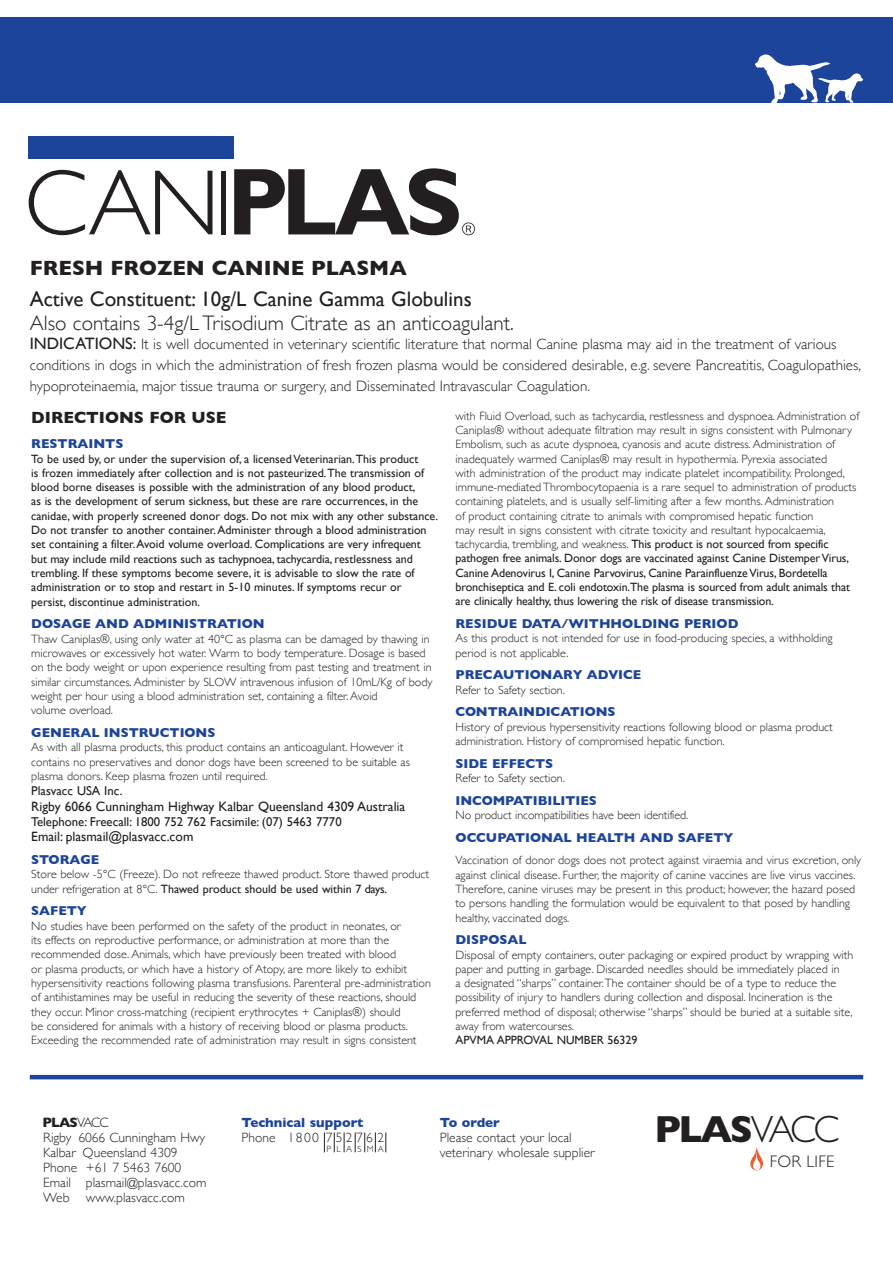
<style>
.page{position:relative;width:893px;height:1263px;background:#fff}
.page>*{position:absolute;margin:0;border:0;box-sizing:border-box;transform-origin:0 0}
.t1{font:700 38.1px "Gill Sans";color:#231f20}
.t2{font:300 21px "Gill Sans";color:#231f20}
.t3{font:21px "Gill Sans";color:#231f20}
.t4{font:700 21px "Gill Sans";color:#231f20}
.t5{font:300 16.8px "Gill Sans";letter-spacing:.02em;color:#231f20}
.t6{font:700 16.5px "Gill Sans";color:#231f20}
.t7{font:300 15px/20.9px "Gill Sans";color:#231f20}
.t8{font:700 13.8px "Gill Sans";color:#231f20}
.t9{font:300 13.5px/15px "Gill Sans";color:#231f20}
.t10{font:13.5px "Gill Sans";color:#231f20}
.t11{font:700 13.5px "Gill Sans";color:#1d449b}
.t12{font:300 13.5px "Gill Sans";letter-spacing:.1em;color:#231f20}
.t13{font:700 13.2px "Gill Sans";color:#1d449b}
.t14{font:12.75px "Gill Sans";color:#231f20}
.t15{font:300 12px/14.2px "Gill Sans";color:#231f20}
.t16{font:12px/14.2px "Gill Sans";color:#231f20}
.t17{font:300 9px "Gill Sans";letter-spacing:.6em;color:#231f20}
.s1{font-weight:400;font-size:16.5px}
.s2{font-weight:400}
.s3{font-weight:300}
</style>
<div class="page">
<hr style="left:30px;top:1075px;width:833px;height:4px;background:#1d449b">
<svg style="left:750px;top:1147px;width:13px;height:24px"></svg>
<svg style="left:324px;top:1132px;width:1px;height:20px"></svg>
<svg style="left:334px;top:1132px;width:1px;height:20px"></svg>
<svg style="left:344px;top:1132px;width:1px;height:20px"></svg>
<svg style="left:355px;top:1132px;width:1px;height:20px"></svg>
<svg style="left:364px;top:1132px;width:1px;height:20px"></svg>
<svg style="left:375px;top:1132px;width:1px;height:20px"></svg>
<svg style="left:386px;top:1132px;width:1px;height:20px"></svg>
<div style="left:29px;top:136px;width:205px;height:23px;background:#1d449b"></div>
<svg style="left:234px;top:168px;width:241px;height:67px"></svg>
<svg style="left:29px;top:170px;width:183px;height:65px"></svg>
<div style="left:221px;top:171px;width:5px;height:63px;background:#231f20"></div>
<div style="left:0;top:17px;width:893px;height:85px;background:#1d449b"></div>
<svg style="left:755px;top:55px;width:108px;height:48px"></svg>
<h2 class="t4" style="left:30px;top:251px;width:379px">FRESH FROZEN CANINE PLASMA</h2>
<h2 class="t3" style="left:30px;top:287px;width:443px">Active Constituent: 10g/L Canine Gamma Globulins</h2>
<h2 class="t2" style="left:30px;top:307px;width:486px">Also contains 3-4g/L Trisodium Citrate as an anticoagulant.</h2>
<p class="t7" style="left:30px;top:333px;width:833px"><span class="s1">INDICATIONS:</span> It is well documented in veterinary scientific literature that normal Canine plasma may aid in the treatment of various conditions in dogs in which the administration of fresh frozen plasma would be considered desirable, e.g. severe Pancreatitis, Coagulopathies, hypoproteinaemia, major tissue trauma or surgery, and Disseminated Intravascular Coagulation.</p>
<h3 class="t6" style="left:31px;top:404px;width:197px">DIRECTIONS FOR USE</h3>
<p class="t13" style="left:31px;top:433px;width:94px">RESTRAINTS</p>
<p class="t16" style="left:31px;top:451px;width:408px">To be used by, or under the supervision of, a licensed Veterinarian. This product<br>is frozen immediately after collection and is not pasteurized. The transmission of blood borne diseases is possible with the administration of any blood product,<br>as is the development of serum sickness, but these are rare occurrences, in the canidae, with properly screened donor dogs. Do not mix with any other substance.<br>Do not transfer to another container. Administer through a blood administration set containing a filter. Avoid volume overload. Complications are very infrequent but may include mild reactions such as tachypnoea, tachycardia, restlessness and trembling. If these symptoms become severe, it is advisable to slow the rate of administration or to stop and restart in 5-10 minutes. If symptoms recur or persist, discontinue administration.</p>
<p class="t13" style="left:31px;top:613px;width:235px">DOSAGE AND ADMINISTRATION</p>
<p class="t15" style="left:31px;top:631px;width:403px">Thaw Caniplas®, using only water at 40°C as plasma can be damaged by thawing in microwaves or excessively hot water. Warm to body temperature. Dosage is based on the body weight or upon experience resulting from past testing and treatment in similar circumstances. Administer by SLOW intravenous infusion of 10mL/Kg of body weight per hour using a blood administration set, containing a filter. Avoid<br>volume overload.</p>
<p class="t13" style="left:31px;top:722px;width:186px">GENERAL INSTRUCTIONS</p>
<p class="t15" style="left:31px;top:740px;width:380px">As with all plasma products, this product contains an anticoagulant. However it contains no preservatives and donor dogs have been screened to be suitable as plasma donors. Keep plasma frozen until required.</p>
<p class="t14" style="left:31px;top:783px;width:93px">Plasvacc USA Inc.</p>
<p class="t10" style="left:31px;top:798px;width:376px">Rigby 6066 Cunningham Highway Kalbar Queensland 4309 Australia</p>
<p class="t14" style="left:31px;top:814px;width:312px">Telephone: Freecall: 1800 752 762 Facsimile: (07) 5463 7770</p>
<p class="t10" style="left:31px;top:829px;width:164px">Email: plasmail@plasvacc.com</p>
<p class="t13" style="left:31px;top:849px;width:70px">STORAGE</p>
<p class="t15" style="left:31px;top:867px;width:399px">Store below -5°C (Freeze). Do not refreeze thawed product. Store thawed product under refrigeration at 8°C. <span class="s2">Thawed product should be used within 7 days.</span></p>
<p class="t13" style="left:31px;top:900px;width:57px">SAFETY</p>
<p class="t15" style="left:31px;top:918px;width:401px">No studies have been performed on the safety of the product in neonates, or<br>its effects on reproductive performance, or administration at more than the recommended dose. Animals, which have previously been treated with blood<br>or plasma products, or which have a history of Atopy, are more likely to exhibit hypersensitivity reactions following plasma transfusions. Parenteral pre-administration of antihistamines may be useful in reducing the severity of these reactions, should they occur. Minor cross-matching (recipient erythrocytes + Caniplas®) should<br>be considered for animals with a history of receiving blood or plasma products.<br>Exceeding the recommended rate of administration may result in signs consistent</p>
<p class="t15" style="left:455px;top:408px;width:405px">with Fluid Overload, such as tachycardia, restlessness and dyspnoea. Administration of Caniplas® without adequate filtration may result in signs consistent with Pulmonary Embolism, such as acute dyspnoea, cyanosis and acute distress. Administration of inadequately warmed Caniplas® may result in hypothermia. Pyrexia associated<br>with administration of the product may indicate platelet incompatibility. Prolonged, immune-mediated Thrombocytopaenia is a rare sequel to administration of products containing platelets, and is usually self-limiting after a few months. Administration<br>of product containing citrate to animals with compromised hepatic function<br>may result in signs consistent with citrate toxicity and resultant hypocalcaemia, tachycardia, trembling, and weakness. <span class="s2">This product is not sourced from specific pathogen free animals. Donor dogs are vaccinated against Canine Distemper Virus, Canine Adenovirus I, Canine Parvovirus, Canine Parainfluenze Virus, Bordetella bronchiseptica and E. coli endotoxin.The plasma is sourced from adult animals that are clinically healthy, thus lowering the risk of disease transmission.</span></p>
<p class="t13" style="left:455px;top:613px;width:284px">RESIDUE DATA/WITHHOLDING PERIOD</p>
<p class="t15" style="left:455px;top:631px;width:379px">As this product is not intended for use in food-producing species, a withholding period is not applicable.</p>
<p class="t13" style="left:455px;top:664px;width:187px">PRECAUTIONARY ADVICE</p>
<p class="t15" style="left:455px;top:682px;width:111px">Refer to Safety section.</p>
<p class="t13" style="left:455px;top:701px;width:162px">CONTRAINDICATIONS</p>
<p class="t15" style="left:455px;top:719px;width:379px">History of previous hypersensitivity reactions following blood or plasma product administration. History of compromised hepatic function.</p>
<p class="t13" style="left:455px;top:753px;width:99px">SIDE EFFECTS</p>
<p class="t15" style="left:455px;top:770px;width:111px">Refer to Safety section.</p>
<p class="t13" style="left:455px;top:790px;width:143px">INCOMPATIBILITIES</p>
<p class="t15" style="left:455px;top:807px;width:234px">No product incompatibilities have been identified.</p>
<p class="t13" style="left:455px;top:827px;width:279px">OCCUPATIONAL HEALTH AND SAFETY</p>
<p class="t15" style="left:455px;top:853px;width:407px">Vaccination of donor dogs does not protect against viraemia and virus excretion, only against clinical disease. Further, the majority of canine vaccines are live virus vaccines.<br>Therefore, canine viruses may be present in this product; however, the hazard posed to persons handling the formulation would be equivalent to that posed by handling healthy, vaccinated dogs.</p>
<p class="t13" style="left:455px;top:929px;width:73px">DISPOSAL</p>
<p class="t15" style="left:455px;top:947px;width:399px">Disposal of empty containers, outer packaging or expired product by wrapping with paper and putting in garbage. Discarded needles should be immediately placed in<br>a designated “sharps” container. The container should be of a type to reduce the possibility of injury to handlers during collection and disposal. Incineration is the preferred method of disposal; otherwise “sharps” should be buried at a suitable site, away from watercourses.</p>
<p class="t16" style="left:455px;top:1033px;width:184px">APVMA APPROVAL NUMBER 56329</p>
<p class="t8" style="left:43px;top:1111px;width:68px">PLAS<span class="s3">VACC</span></p>
<p class="t9" style="left:43px;top:1129px;width:165px">Rigby 6066 Cunningham Hwy<br>Kalbar Queensland 4309<br>Phone +61 7 5463 7600<br>Email plasmail@plasvacc.com<br>Web www.plasvacc.com</p>
<p class="t11" style="left:242px;top:1112px;width:123px">Technical support</p>
<p class="t12" style="left:242px;top:1127px;width:144px">Phone 1800 7527 6 2</p>
<p class="t17" style="left:326px;top:1142px;width:59px">PLASMA</p>
<p class="t11" style="left:440px;top:1112px;width:62px">To order</p>
<p class="t9" style="left:440px;top:1130px;width:156px">Please contact your local veterinary wholesale supplier</p>
<h1 class="t1" style="left:654px;top:1099px;width:186px">PLAS<span class="s3">VACC</span></h1>
<h3 class="t5" style="left:770px;top:1148px;width:66px">FOR LIFE</h3>
</div>
